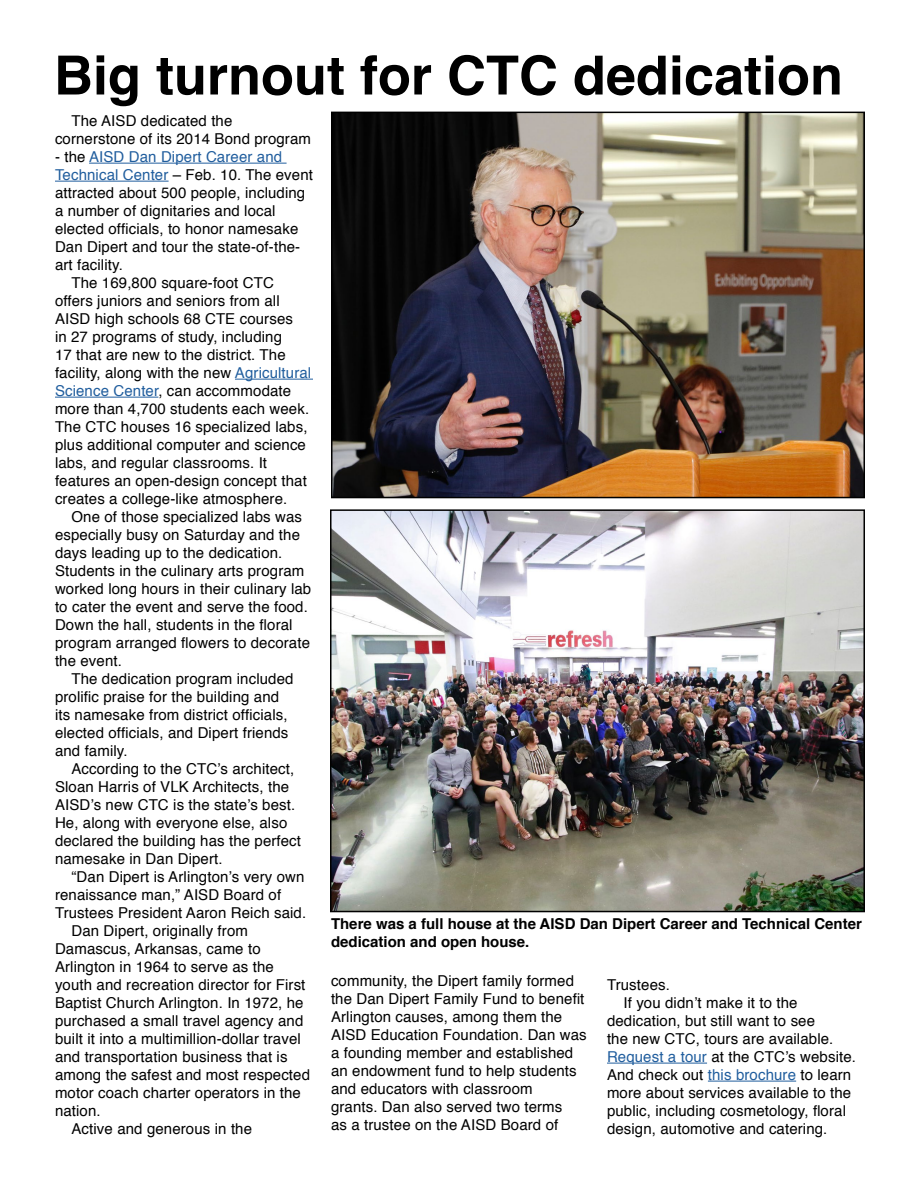
<style>
.page{position:relative;width:918px;height:1188px;background:#fff}
.page>*{position:absolute;margin:0;border:0;box-sizing:border-box;transform-origin:0 0}
.t1{font:700 54px "Helvetica";color:#000}
.t2{font:15px/18px "Helvetica";letter-spacing:.01em;color:#000}
.t3{font:700 15px/18px "Helvetica";color:#000}
.t4{font:15px "Helvetica";letter-spacing:.01em;color:#215e9e}
.s1{color:#000}
.s2{color:#215e9e}
</style>
<div class="page">
<hr style="left:89px;top:163px;width:198px;height:1px;background:#215e9e">
<hr style="left:55px;top:181px;width:114px;height:1px;background:#215e9e">
<hr style="left:235px;top:379px;width:78px;height:1px;background:#215e9e">
<hr style="left:55px;top:397px;width:103px;height:1px;background:#215e9e">
<hr style="left:607px;top:1063px;width:100px;height:1px;background:#215e9e">
<hr style="left:708px;top:1081px;width:88px;height:1px;background:#215e9e">
<img style="left:334px;top:115px;width:528px;height:380px">
<div style="left:331px;top:112px;width:534px;height:386px;border:2px solid #000"></div>
<img style="left:333px;top:512px;width:529px;height:397px">
<div style="left:330px;top:509px;width:535px;height:403px;border:2px solid #000"></div>
<h1 class="t1" style="left:54px;top:32px;width:790px">Big turnout for CTC dedication</h1>
<p class="t2" style="left:55px;top:112px;width:257px;text-indent:16px">The AISD dedicated the cornerstone of its 2014 Bond program</p>
<p class="t4" style="left:55px;top:145px;width:229px"><span class="s1">- the</span> AISD Dan Dipert Career and</p>
<p class="t2" style="left:55px;top:166px;width:259px"><span class="s2">Technical Center</span> – Feb. 10. The event</p>
<p class="t2" style="left:55px;top:184px;width:252px">attracted about 500 people, including</p>
<p class="t2" style="left:55px;top:202px;width:222px">a number of dignitaries and local</p>
<p class="t2" style="left:55px;top:220px;width:245px">elected officials, to honor namesake</p>
<p class="t2" style="left:55px;top:238px;width:247px">Dan Dipert and tour the state-of-the-</p>
<p class="t2" style="left:55px;top:256px;width:69px">art facility.</p>
<p class="t2" style="left:72px;top:274px;width:204px">The 169,800 square-foot CTC</p>
<p class="t2" style="left:55px;top:292px;width:226px">offers juniors and seniors from all</p>
<p class="t2" style="left:55px;top:310px;width:239px">AISD high schools 68 CTE courses</p>
<p class="t2" style="left:55px;top:328px;width:229px">in 27 programs of study, including</p>
<p class="t2" style="left:55px;top:346px;width:232px">17 that are new to the district. The</p>
<p class="t2" style="left:55px;top:364px;width:258px">facility, along with the new <span class="s2">Agricultural</span></p>
<p class="t2" style="left:55px;top:382px;width:238px"><span class="s2">Science Center</span>, can accommodate</p>
<p class="t2" style="left:55px;top:400px;width:256px">more than 4,700 students each week.</p>
<p class="t2" style="left:55px;top:418px;width:254px">The CTC houses 16 specialized labs,</p>
<p class="t2" style="left:55px;top:436px;width:252px">plus additional computer and science</p>
<p class="t2" style="left:55px;top:454px;width:214px">labs, and regular classrooms. It</p>
<p class="t2" style="left:55px;top:472px;width:253px">features an open-design concept that</p>
<p class="t2" style="left:55px;top:490px;width:234px">creates a college-like atmosphere.</p>
<p class="t2" style="left:72px;top:508px;width:232px">One of those specialized labs was</p>
<p class="t2" style="left:55px;top:526px;width:247px">especially busy on Saturday and the</p>
<p class="t2" style="left:55px;top:544px;width:229px">days leading up to the dedication.</p>
<p class="t2" style="left:55px;top:562px;width:251px">Students in the culinary arts program</p>
<p class="t2" style="left:55px;top:580px;width:258px">worked long hours in their culinary lab</p>
<p class="t2" style="left:55px;top:598px;width:254px">to cater the event and serve the food.</p>
<p class="t2" style="left:55px;top:616px;width:239px">Down the hall, students in the floral</p>
<p class="t2" style="left:55px;top:634px;width:257px">program arranged flowers to decorate</p>
<p class="t2" style="left:55px;top:652px;width:68px">the event.</p>
<p class="t2" style="left:72px;top:670px;width:224px">The dedication program included</p>
<p class="t2" style="left:55px;top:688px;width:226px">prolific praise for the building and</p>
<p class="t2" style="left:55px;top:706px;width:234px">its namesake from district officials,</p>
<p class="t2" style="left:55px;top:724px;width:235px">elected officials, and Dipert friends</p>
<p class="t2" style="left:55px;top:742px;width:74px">and family.</p>
<p class="t2" style="left:72px;top:760px;width:224px">According to the CTC’s architect,</p>
<p class="t2" style="left:55px;top:778px;width:236px">Sloan Harris of VLK Architects, the</p>
<p class="t2" style="left:55px;top:796px;width:242px">AISD’s new CTC is the state’s best.</p>
<p class="t2" style="left:55px;top:814px;width:234px">He, along with everyone else, also</p>
<p class="t2" style="left:55px;top:832px;width:248px">declared the building has the perfect</p>
<p class="t2" style="left:55px;top:850px;width:169px">namesake in Dan Dipert.</p>
<p class="t2" style="left:72px;top:868px;width:235px">“Dan Dipert is Arlington’s very own</p>
<p class="t2" style="left:55px;top:886px;width:228px">renaissance man,” AISD Board of</p>
<p class="t2" style="left:55px;top:904px;width:253px">Trustees President Aaron Reich said.</p>
<p class="t2" style="left:72px;top:922px;width:178px">Dan Dipert, originally from</p>
<p class="t2" style="left:55px;top:940px;width:207px">Damascus, Arkansas, came to</p>
<p class="t2" style="left:55px;top:958px;width:220px">Arlington in 1964 to serve as the</p>
<p class="t2" style="left:55px;top:976px;width:252px">youth and recreation director for First</p>
<p class="t2" style="left:55px;top:994px;width:250px">Baptist Church Arlington. In 1972, he</p>
<p class="t2" style="left:55px;top:1012px;width:250px">purchased a small travel agency and</p>
<p class="t2" style="left:55px;top:1030px;width:247px">built it into a multimillion-dollar travel</p>
<p class="t2" style="left:55px;top:1048px;width:234px">and transportation business that is</p>
<p class="t2" style="left:55px;top:1066px;width:257px">among the safest and most respected</p>
<p class="t2" style="left:55px;top:1084px;width:247px">motor coach charter operators in the</p>
<p class="t2" style="left:55px;top:1102px;width:47px">nation.</p>
<p class="t2" style="left:72px;top:1120px;width:182px">Active and generous in the</p>
<p class="t3" style="left:331px;top:915px;width:532px">There was a full house at the AISD Dan Dipert Career and Technical Center dedication and open house.</p>
<p class="t2" style="left:331px;top:972px;width:257px">community, the Dipert family formed the Dan Dipert Family Fund to benefit Arlington causes, among them the AISD Education Foundation. Dan was a founding member and established an endowment fund to help students and educators with classroom<br>grants. Dan also served two terms<br>as a trustee on the AISD Board of</p>
<p class="t2" style="left:607px;top:976px;width:64px">Trustees.</p>
<p class="t2" style="left:624px;top:994px;width:176px">If you didn’t make it to the</p>
<p class="t2" style="left:607px;top:1012px;width:210px">dedication, but still want to see</p>
<p class="t2" style="left:607px;top:1030px;width:228px">the new CTC, tours are available.</p>
<p class="t2" style="left:607px;top:1048px;width:251px"><span class="s2">Request a tour</span> at the CTC’s website.</p>
<p class="t2" style="left:607px;top:1066px;width:246px">And check out <span class="s2">this brochure</span> to learn</p>
<p class="t2" style="left:607px;top:1084px;width:246px">more about services available to the</p>
<p class="t2" style="left:607px;top:1102px;width:241px">public, including cosmetology, floral</p>
<p class="t2" style="left:607px;top:1120px;width:222px">design, automotive and catering.</p>
</div>
